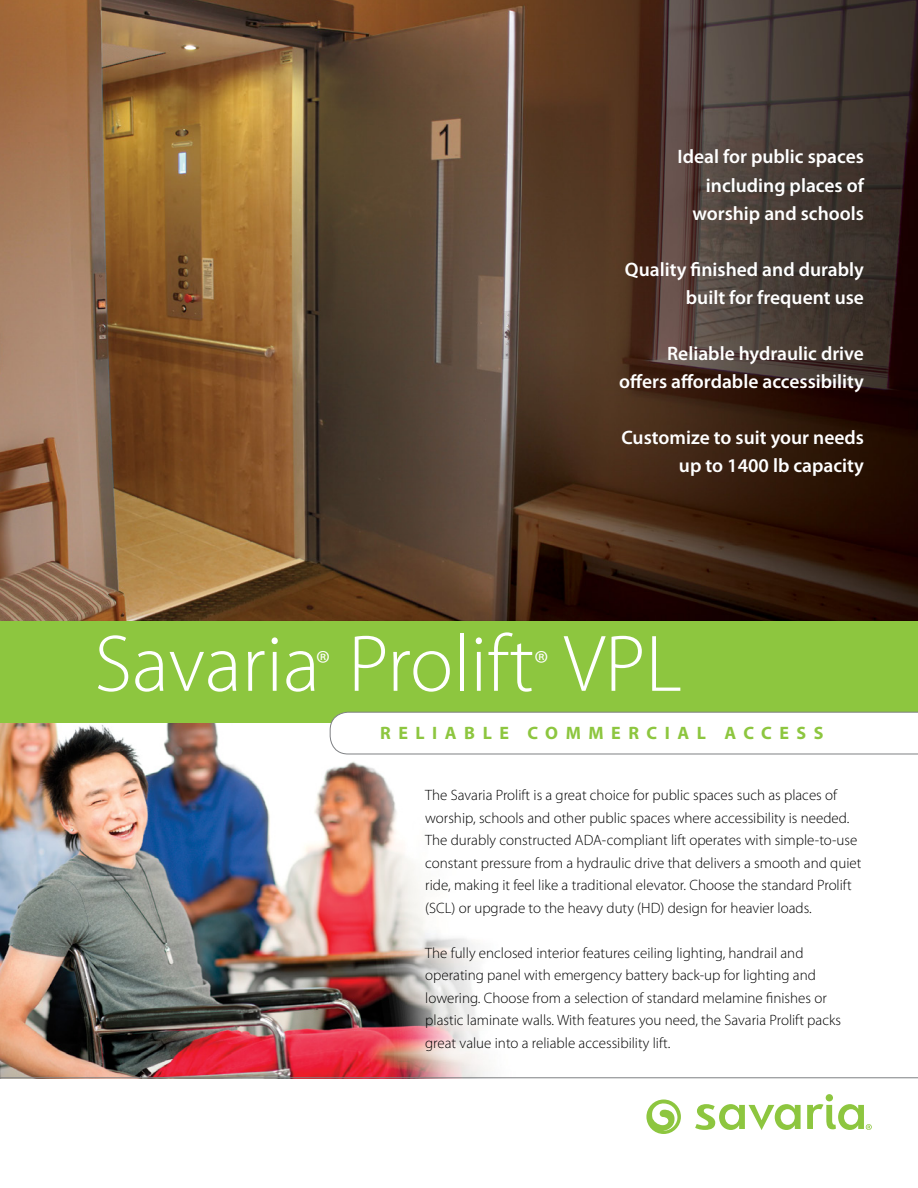
<style>
.page{position:relative;width:918px;height:1188px;background:#fff}
.page>*{position:absolute;margin:0;border:0;box-sizing:border-box;transform-origin:0 0}
.t1{font:300 81px "Myriad Pro";color:#fff}
.t2{font:600 19.5px/28.5px "Myriad Pro";color:#fff;text-align:right}
.t3{font:700 18px "Myriad Pro";letter-spacing:.42em;color:#8dc63f}
.t4{font:300 15px/22.5px "Myriad Pro";color:#000}
</style>
<div class="page">
<img style="left:0;top:0;width:918px;height:621px">
<img style="left:0;top:723px;width:585px;height:354px">
<div style="left:0;top:621px;width:918px;height:102px;background:#8dc63f"></div>
<svg style="left:330px;top:712px;width:588px;height:42px"></svg>
<hr style="left:0;top:1077px;width:918px;height:1px;background:#7e8083">
<svg style="left:695px;top:1104px;width:106px;height:26px"></svg>
<svg style="left:646px;top:1100px;width:35px;height:34px"></svg>
<svg style="left:807px;top:1094px;width:65px;height:36px"></svg>
<p class="t2" style="left:678px;top:142px;width:188px">Ideal for public spaces including places of worship and schools</p>
<p class="t2" style="left:625px;top:254px;width:241px">Quality finished and durably built for frequent use</p>
<p class="t2" style="left:619px;top:338px;width:246px">Reliable hydraulic drive offers affordable accessibility</p>
<p class="t2" style="left:621px;top:422px;width:244px">Customize to suit your needs up to 1400 lb capacity</p>
<p class="t1" style="left:94px;top:615px;width:589px">Savaria<sup>®</sup> Prolift<sup>®</sup> VPL</p>
<p class="t3" style="left:380px;top:721px;width:445px">RELIABLE COMMERCIAL ACCESS</p>
<p class="t4" style="left:425px;top:784px;width:438px">The Savaria Prolift is a great choice for public spaces such as places of worship, schools and other public spaces where accessibility is needed.<br>The durably constructed ADA-compliant lift operates with simple-to-use constant pressure from a hydraulic drive that delivers a smooth and quiet ride, making it feel like a traditional elevator. Choose the standard Prolift (SCL) or upgrade to the heavy duty (HD) design for heavier loads.</p>
<p class="t4" style="left:425px;top:941px;width:417px">The fully enclosed interior features ceiling lighting, handrail and operating panel with emergency battery back-up for lighting and lowering. Choose from a selection of standard melamine finishes or plastic laminate walls. With features you need, the Savaria Prolift packs great value into a reliable accessibility lift.</p>
</div>
